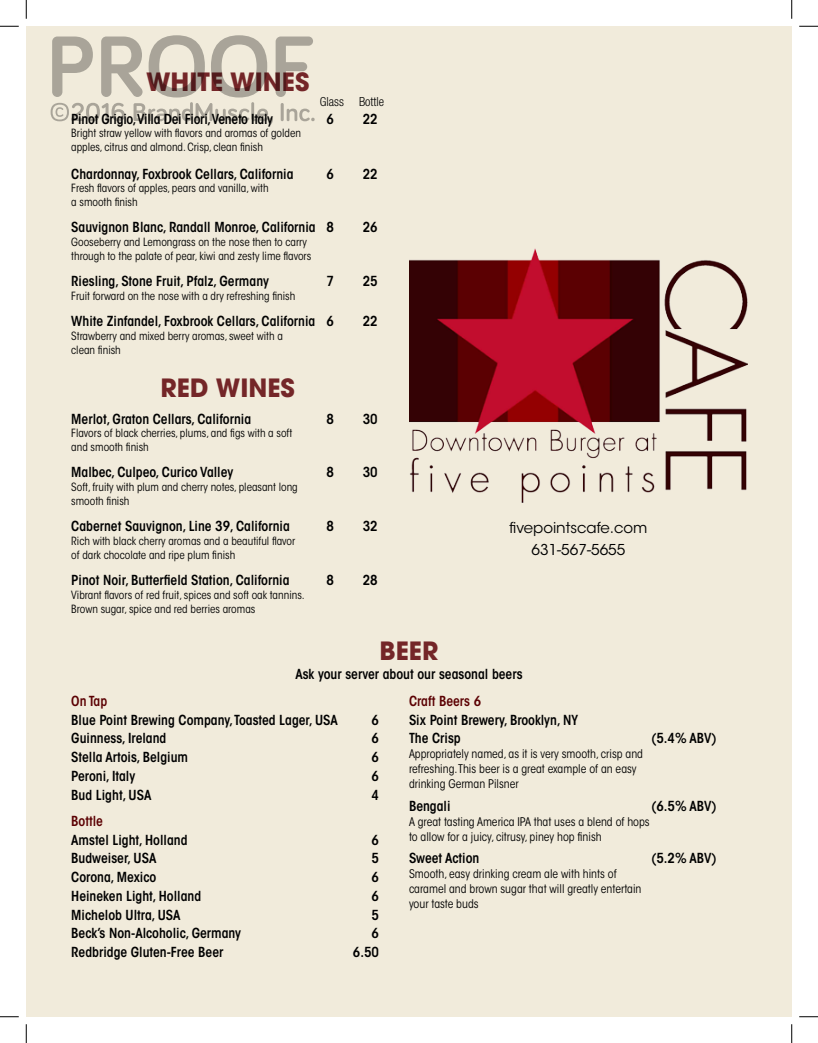
<style>
.page{position:relative;width:818px;height:1043px;background:#fff}
.page>*{position:absolute;margin:0;border:0;box-sizing:border-box;transform-origin:0 0}
.t1{font:700 25px "Avant Garde";color:#742628}
.t2{font:14.88px/21.6px "ITC Avant Garde Std";color:#000;text-align:center}
.t3{font:600 condensed 13.75px/18.8px "ITC Avant Garde Std";color:#000}
.t4{font:600 condensed 13.75px "ITC Avant Garde Std";letter-spacing:-.02em;color:#000}
.t5{font:600 condensed 13.75px "ITC Avant Garde Std";color:#5b0002}
.t6{font:300 condensed 12.5px "Helvetica Neue LT Std";color:#000}
.t7{font:condensed 11.88px/15px "ITC Avant Garde Std";color:#000}
.t8{font:condensed 11.25px/13.8px "ITC Avant Garde Std";color:#000}
</style>
<div class="page">
<div style="left:26px;top:26px;width:765px;height:990px;background:#f1ebdb"></div>
<img style="left:409px;top:248px;width:339px;height:255px">
<svg style="left:51px;top:35px;width:263px;height:90px"></svg>
<svg style="left:0;top:25px;width:19px;height:2px"></svg>
<svg style="left:799px;top:25px;width:19px;height:2px"></svg>
<svg style="left:0;top:1016px;width:19px;height:1px"></svg>
<svg style="left:799px;top:1016px;width:19px;height:1px"></svg>
<svg style="left:25px;top:0;width:2px;height:19px"></svg>
<svg style="left:25px;top:1024px;width:2px;height:18px"></svg>
<svg style="left:791px;top:0;width:1px;height:19px"></svg>
<svg style="left:791px;top:1024px;width:1px;height:18px"></svg>
<h1 class="t1" style="left:146px;top:66px;width:165px">WHITE WINES</h1>
<p class="t6" style="left:320px;top:94px;width:66px">Glass Bottle</p>
<p class="t4" style="left:71px;top:110px;width:203px">Pinot Grigio,Villa Dei Fiori,Veneto Italy</p>
<p class="t3" style="left:326px;top:109px;width:9px">6</p>
<p class="t3" style="left:363px;top:109px;width:16px">22</p>
<p class="t8" style="left:71px;top:126px;width:231px">Bright straw yellow with flavors and aromas of golden apples, citrus and almond. Crisp, clean finish</p>
<p class="t3" style="left:71px;top:164px;width:224px">Chardonnay, Foxbrook Cellars, California</p>
<p class="t3" style="left:326px;top:164px;width:9px">6</p>
<p class="t3" style="left:363px;top:164px;width:16px">22</p>
<p class="t8" style="left:71px;top:181px;width:199px">Fresh flavors of apples, pears and vanilla, with a smooth finish</p>
<p class="t3" style="left:71px;top:218px;width:264px">Sauvignon Blanc, Randall Monroe, California 8</p>
<p class="t3" style="left:363px;top:218px;width:16px">26</p>
<p class="t8" style="left:71px;top:235px;width:241px">Gooseberry and Lemongrass on the nose then to carry through to the palate of pear, kiwi and zesty lime flavors</p>
<p class="t3" style="left:71px;top:272px;width:199px">Riesling, Stone Fruit, Pfalz, Germany</p>
<p class="t3" style="left:326px;top:272px;width:9px">7</p>
<p class="t3" style="left:363px;top:272px;width:16px">25</p>
<p class="t8" style="left:71px;top:289px;width:226px">Fruit forward on the nose with a dry refreshing finish</p>
<p class="t3" style="left:71px;top:312px;width:264px">White Zinfandel, Foxbrook Cellars, California 6</p>
<p class="t3" style="left:363px;top:312px;width:16px">22</p>
<p class="t8" style="left:71px;top:329px;width:213px">Strawberry and mixed berry aromas, sweet with a clean finish</p>
<h1 class="t1" style="left:160px;top:372px;width:136px">RED WINES</h1>
<p class="t3" style="left:71px;top:409px;width:181px">Merlot, Graton Cellars, California</p>
<p class="t3" style="left:326px;top:409px;width:9px">8</p>
<p class="t3" style="left:363px;top:409px;width:16px">30</p>
<p class="t8" style="left:71px;top:426px;width:222px">Flavors of black cherries, plums, and figs with a soft and smooth finish</p>
<p class="t3" style="left:71px;top:463px;width:163px">Malbec, Culpeo, Curico Valley</p>
<p class="t3" style="left:326px;top:463px;width:9px">8</p>
<p class="t3" style="left:363px;top:463px;width:16px">30</p>
<p class="t8" style="left:71px;top:480px;width:228px">Soft, fruity with plum and cherry notes, pleasant long smooth finish</p>
<p class="t3" style="left:71px;top:517px;width:220px">Cabernet Sauvignon, Line 39, California</p>
<p class="t3" style="left:326px;top:517px;width:9px">8</p>
<p class="t3" style="left:363px;top:517px;width:16px">32</p>
<p class="t8" style="left:71px;top:534px;width:225px">Rich with black cherry aromas and a beautiful flavor of dark chocolate and ripe plum finish</p>
<p class="t3" style="left:71px;top:570px;width:220px">Pinot Noir, Butterfield Station, California</p>
<p class="t3" style="left:326px;top:570px;width:9px">8</p>
<p class="t3" style="left:363px;top:570px;width:16px">28</p>
<p class="t8" style="left:71px;top:588px;width:235px">Vibrant flavors of red fruit, spices and soft oak tannins.<br>Brown sugar, spice and red berries aromas</p>
<p class="t2" style="left:509px;top:517px;width:139px">fivepointscafe.com<br>631-567-5655</p>
<h1 class="t1" style="left:379px;top:634px;width:60px">BEER</h1>
<p class="t3" style="left:295px;top:664px;width:229px">Ask your server about our seasonal beers</p>
<p class="t5" style="left:71px;top:692px;width:37px">On Tap</p>
<p class="t3" style="left:71px;top:710px;width:268px">Blue Point Brewing Company,Toasted Lager, USA</p>
<p class="t3" style="left:371px;top:710px;width:9px">6</p>
<p class="t3" style="left:71px;top:729px;width:97px">Guinness, Ireland</p>
<p class="t3" style="left:371px;top:729px;width:9px">6</p>
<p class="t3" style="left:71px;top:747px;width:118px">Stella Artois, Belgium</p>
<p class="t3" style="left:371px;top:747px;width:9px">6</p>
<p class="t3" style="left:71px;top:766px;width:65px">Peroni, Italy</p>
<p class="t3" style="left:371px;top:766px;width:9px">6</p>
<p class="t3" style="left:71px;top:785px;width:82px">Bud Light, USA</p>
<p class="t3" style="left:371px;top:785px;width:9px">4</p>
<p class="t5" style="left:71px;top:812px;width:33px">Bottle</p>
<p class="t3" style="left:71px;top:830px;width:118px">Amstel Light, Holland</p>
<p class="t3" style="left:371px;top:830px;width:9px">6</p>
<p class="t3" style="left:71px;top:849px;width:87px">Budweiser, USA</p>
<p class="t3" style="left:371px;top:849px;width:9px">5</p>
<p class="t3" style="left:71px;top:867px;width:87px">Corona, Mexico</p>
<p class="t3" style="left:371px;top:867px;width:9px">6</p>
<p class="t3" style="left:71px;top:886px;width:131px">Heineken Light, Holland</p>
<p class="t3" style="left:371px;top:886px;width:9px">6</p>
<p class="t3" style="left:71px;top:905px;width:111px">Michelob Ultra, USA</p>
<p class="t3" style="left:371px;top:905px;width:9px">5</p>
<p class="t3" style="left:71px;top:924px;width:171px">Beck’s Non-Alcoholic, Germany</p>
<p class="t3" style="left:371px;top:924px;width:9px">6</p>
<p class="t3" style="left:71px;top:942px;width:154px">Redbridge Gluten-Free Beer</p>
<p class="t3" style="left:353px;top:942px;width:28px">6.50</p>
<p class="t5" style="left:409px;top:692px;width:74px">Craft Beers 6</p>
<p class="t3" style="left:409px;top:710px;width:170px">Six Point Brewery, Brooklyn, NY<br>The Crisp</p>
<p class="t3" style="left:651px;top:729px;width:67px">(5.4% ABV)</p>
<p class="t7" style="left:409px;top:746px;width:235px">Appropriately named, as it is very smooth, crisp and refreshing. This beer is a great example of an easy drinking German Pilsner</p>
<p class="t3" style="left:409px;top:796px;width:43px">Bengali</p>
<p class="t3" style="left:651px;top:796px;width:67px">(6.5% ABV)</p>
<p class="t7" style="left:409px;top:814px;width:242px">A great tasting America IPA that uses a blend of hops to allow for a juicy, citrusy, piney hop finish</p>
<p class="t3" style="left:409px;top:849px;width:72px">Sweet Action</p>
<p class="t3" style="left:651px;top:849px;width:67px">(5.2% ABV)</p>
<p class="t7" style="left:409px;top:866px;width:234px">Smooth, easy drinking cream ale with hints of caramel and brown sugar that will greatly entertain your taste buds</p>
</div>
